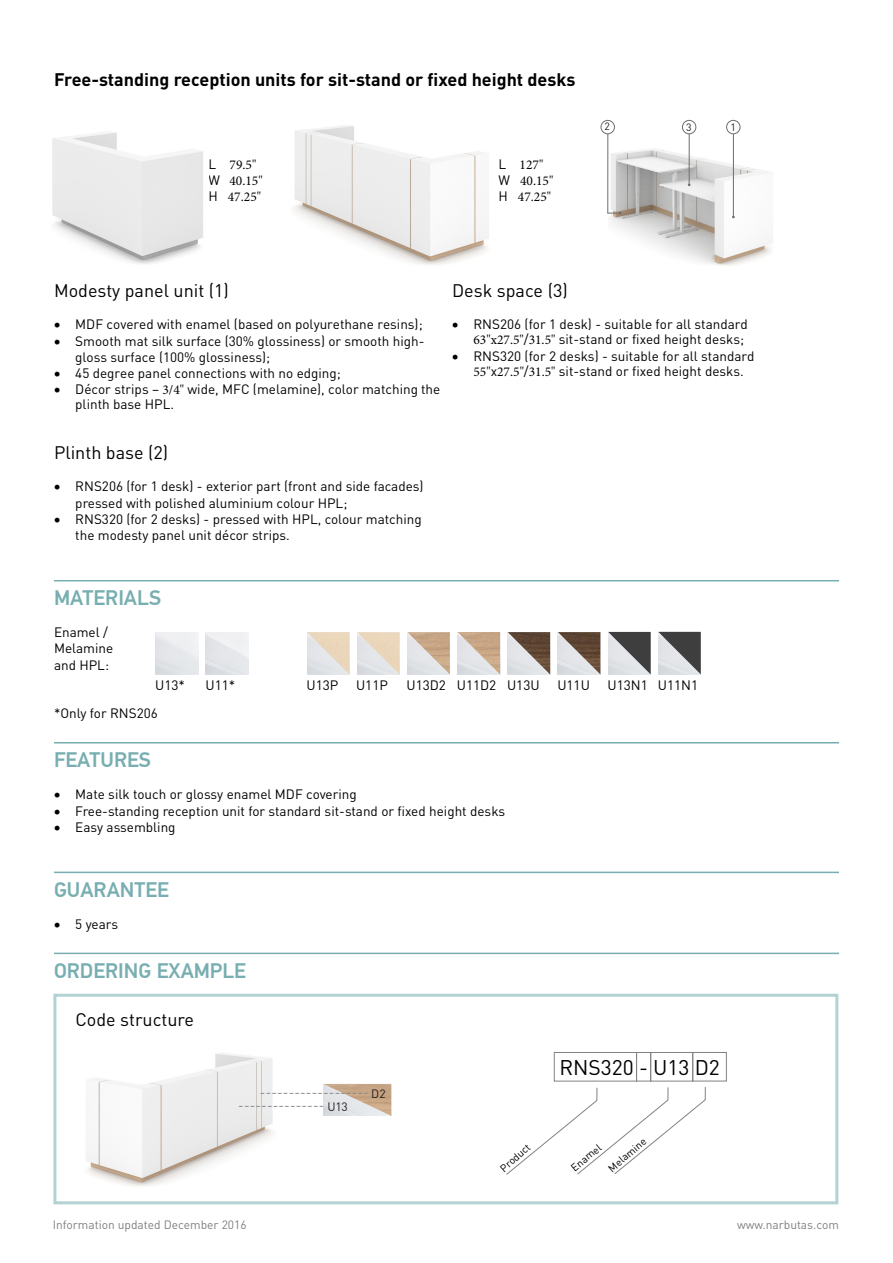
<style>
.page{position:relative;width:893px;height:1263px;background:#fff}
.page>*{position:absolute;margin:0;border:0;box-sizing:border-box;transform-origin:0 0}
.Pavadinimas_su_bruks{font:500 21px "Din Tekst Pro";color:#78aeb1}
.Pavadinimas_3{font:21px "DIN Pro";color:#000}
.pav_2_bold{font:700 18px "DIN Pro";color:#000}
.Pavadinimas_2{font:18px "DIN Pro";color:#000}
.Pavadinimas_3-2{font:18px "DIN Pro";color:#000}
.txt_-_materials_9_pt{font:13.5px/16.2px "DIN Pro";color:#000}
.Matmenys{font:13.5px/16.2px "Minion Pro";color:#000}
.txt_-_Pagrindinis{font:13.5px "DIN Pro";color:#000}
.No_spacing_grey{font:12px "DIN Pro";color:#808080}
.Materials_7_pt_nepri{font:12px "DIN Pro";color:#231f20}
.txt_7{font:10.5px "DIN Pro";color:#000}
.txt_-_matmuo_7_pt{font:10.5px "DIN Pro";color:#231f20}
.s1{font-family:"DIN Pro"}
.s2{font-family:"Minion Pro"}
</style>
<div class="page">
<img style="left:294px;top:125px;width:195px;height:140px">
<div style="left:53px;top:994px;width:785px;height:210px;border:3px solid #b3d2d4"></div>
<div style="left:650px;top:1052px;width:43px;height:29px;border:1px solid #808285"></div>
<div style="left:554px;top:1052px;width:83px;height:29px;border:1px solid #808285"></div>
<div style="left:636px;top:1052px;width:15px;height:29px;border:1px solid #808285"></div>
<div style="left:692px;top:1052px;width:35px;height:29px;border:1px solid #808285"></div>
<svg style="left:506px;top:1087px;width:200px;height:88px"></svg>
<img style="left:608px;top:125px;width:165px;height:141px">
<hr style="left:689px;top:134px;width:1px;height:50px;background:#6c6d70">
<div style="left:682px;top:120px;width:14px;height:14px;border:1px solid #6c6d70;border-radius:50%"></div>
<hr style="left:733px;top:134px;width:1px;height:84px;background:#6c6d70">
<div style="left:726px;top:120px;width:14px;height:14px;border:1px solid #6c6d70;border-radius:50%"></div>
<hr style="left:607px;top:134px;width:1px;height:79px;background:#6c6d70">
<div style="left:601px;top:120px;width:14px;height:14px;border:1px solid #6c6d70;border-radius:50%"></div>
<svg style="left:607px;top:212px;width:14px;height:2px"></svg>
<hr style="left:54px;top:580px;width:785px;height:1px;background:#78aeb1">
<hr style="left:54px;top:742px;width:785px;height:1px;background:#78aeb1">
<hr style="left:54px;top:872px;width:785px;height:1px;background:#78aeb1">
<img style="left:86px;top:1053px;width:187px;height:133px">
<img style="left:307px;top:632px;width:43px;height:42px">
<img style="left:357px;top:632px;width:43px;height:42px">
<img style="left:407px;top:632px;width:43px;height:42px">
<img style="left:458px;top:632px;width:42px;height:42px">
<img style="left:508px;top:632px;width:42px;height:42px">
<img style="left:558px;top:632px;width:42px;height:42px">
<svg style="left:608px;top:632px;width:43px;height:42px;background:#8f9193"></svg>
<svg style="left:658px;top:632px;width:43px;height:42px;background:#8f9093"></svg>
<img style="left:323px;top:1084px;width:68px;height:32px">
<img style="left:52px;top:132px;width:151px;height:132px">
<hr style="left:54px;top:953px;width:785px;height:1px;background:#78aeb1">
<svg style="left:239px;top:1106px;width:34px;height:1px"></svg>
<svg style="left:261px;top:1093px;width:107px;height:1px"></svg>
<p class="pav_2_bold" style="left:54px;top:68px;width:523px">Free-standing reception units for sit-stand or fixed height desks</p>
<p class="Matmenys" style="left:208px;top:156px;width:56px"><span class="s1">L</span> 79.5"<br><span class="s1">W</span> 40.15"<br><span class="s1">H</span> 47.25"</p>
<p class="Matmenys" style="left:498px;top:156px;width:56px"><span class="s1">L</span> 127"<br><span class="s1">W</span> 40.15"<br><span class="s1">H</span> 47.25"</p>
<p class="txt_-_matmuo_7_pt" style="left:605px;top:120px;width:7px">2</p>
<p class="txt_-_matmuo_7_pt" style="left:686px;top:120px;width:7px">3</p>
<p class="txt_-_matmuo_7_pt" style="left:731px;top:120px;width:7px">1</p>
<p class="Pavadinimas_2" style="left:54px;top:278px;width:176px">Modesty panel unit (1)</p>
<p class="txt_-_materials_9_pt" style="left:54px;top:316px;width:370px">• MDF covered with enamel (based on polyurethane resins);</p>
<p class="txt_-_materials_9_pt" style="left:75px;top:332px;width:351px;text-indent:-21px">• Smooth mat silk surface (30% glossiness) or smooth high&shy;gloss surface (100% glossiness);</p>
<p class="txt_-_materials_9_pt" style="left:54px;top:364px;width:288px">• 45 degree panel connections with no edging;</p>
<p class="txt_-_materials_9_pt" style="left:75px;top:381px;width:367px;line-height:15px;text-indent:-21px">• Décor strips – <span class="s2">3/4"</span> wide, MFC (melamine), color matching the plinth base HPL.</p>
<p class="Pavadinimas_2" style="left:54px;top:440px;width:116px">Plinth base (2)</p>
<p class="txt_-_materials_9_pt" style="left:75px;top:478px;width:350px;text-indent:-21px">• RNS206 (for 1 desk) - exterior part (front and side facades) pressed with polished aluminium colour HPL;</p>
<p class="txt_-_materials_9_pt" style="left:75px;top:510px;width:348px;text-indent:-21px">• RNS320 (for 2 desks) - pressed with HPL, colour matching the modesty panel unit décor strips.</p>
<p class="Pavadinimas_2" style="left:452px;top:278px;width:117px">Desk space (3)</p>
<p class="txt_-_materials_9_pt" style="left:452px;top:316px;width:297px;line-height:15px;text-align:right">• RNS206 (for 1 desk) - suitable for all standard<br><span class="s2">63"x27.5"</span>/<span class="s2">31.5"</span> sit-stand or fixed height desks;</p>
<p class="txt_-_materials_9_pt" style="left:473px;top:348px;width:283px;line-height:15px;text-indent:-21px">• RNS320 (for 2 desks) - suitable for all standard<br><span class="s2">55"</span>x<span class="s2">27.5"</span>/<span class="s2">31.5"</span> sit-stand or fixed height desks.</p>
<p class="Pavadinimas_su_bruks" style="left:54px;top:585px;width:108px">MATERIALS</p>
<p class="txt_-_materials_9_pt" style="left:54px;top:624px;width:61px">Enamel /<br>Melamine and HPL:</p>
<p class="txt_-_materials_9_pt" style="left:155px;top:677px;width:31px">U13*</p>
<p class="txt_-_materials_9_pt" style="left:205px;top:677px;width:31px">U11*</p>
<p class="txt_-_materials_9_pt" style="left:307px;top:677px;width:33px">U13P</p>
<p class="txt_-_materials_9_pt" style="left:356px;top:677px;width:33px">U11P</p>
<p class="txt_-_materials_9_pt" style="left:407px;top:677px;width:135px">U13D2 U11D2 U13U</p>
<p class="txt_-_materials_9_pt" style="left:557px;top:677px;width:34px">U11U</p>
<p class="txt_-_materials_9_pt" style="left:608px;top:677px;width:92px">U13N1 U11N1</p>
<p class="txt_-_Pagrindinis" style="left:54px;top:704px;width:105px">*Only for RNS206</p>
<p class="Pavadinimas_su_bruks" style="left:54px;top:747px;width:98px">FEATURES</p>
<p class="txt_-_materials_9_pt" style="left:54px;top:786px;width:304px">• Mate silk touch or glossy enamel MDF covering</p>
<p class="txt_-_materials_9_pt" style="left:54px;top:802px;width:453px">• Free-standing reception unit for standard sit-stand or fixed height desks</p>
<p class="txt_-_materials_9_pt" style="left:54px;top:818px;width:123px">• Easy assembling</p>
<p class="Pavadinimas_su_bruks" style="left:54px;top:877px;width:117px">GUARANTEE</p>
<p class="txt_-_materials_9_pt" style="left:54px;top:915px;width:66px">• 5 years</p>
<p class="Pavadinimas_su_bruks" style="left:54px;top:958px;width:194px">ORDERING EXAMPLE</p>
<p class="Pavadinimas_3-2" style="left:75px;top:1007px;width:120px">Code structure</p>
<p class="No_spacing_grey" style="left:53px;top:1217px;width:196px">Information updated December 2016</p>
<p class="Materials_7_pt_nepri" style="left:327px;top:1099px;width:22px">U13</p>
<p class="Materials_7_pt_nepri" style="left:371px;top:1085px;width:16px">D2</p>
<p class="txt_7" style="left:497px;top:1164px;width:38px;rotate:-42deg">Product</p>
<p class="Pavadinimas_3" style="left:559px;top:1053px;width:162px">RNS320 - U13 D2</p>
<p class="txt_7" style="left:568px;top:1163px;width:37px;rotate:-40deg">Enamel</p>
<p class="txt_7" style="left:605px;top:1164px;width:48px;rotate:-41deg">Melamine</p>
<p class="No_spacing_grey" style="left:737px;top:1216px;width:104px">www.narbutas.com</p>
</div>
